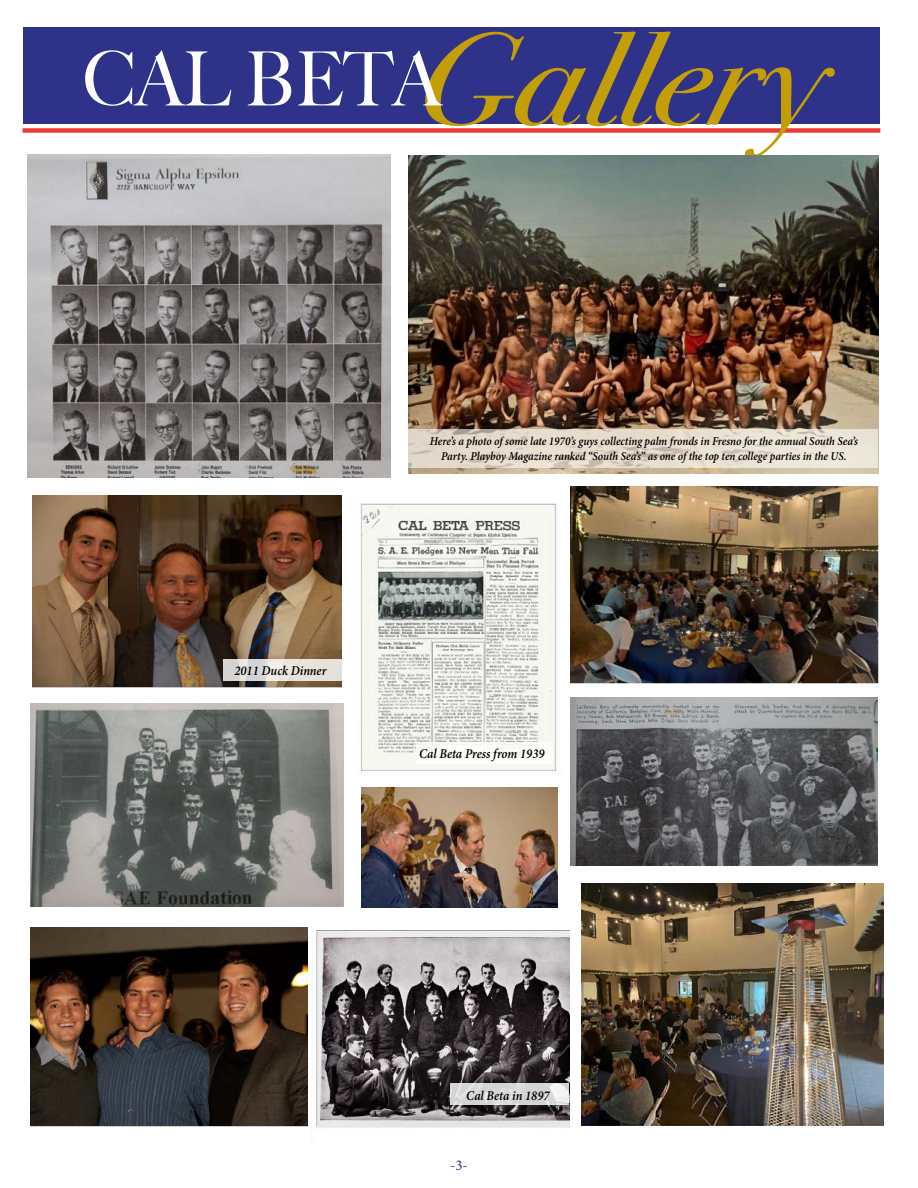
<style>
.page{position:relative;width:918px;height:1188px;background:#fff}
.page>*{position:absolute;margin:0;border:0;box-sizing:border-box;transform-origin:0 0}
.t1{font:500 75px "Big Caslon";color:#fff;scale:.9 1}
.t2{font:15px "Minion Pro";color:#2e3389}
.t3{font:italic 600 13.5px "Minion Pro";color:#000;scale:.92 1}
.t4{font:italic 600 12px/14.4px "Minion Pro";letter-spacing:-.005em;color:#000;text-align:center;scale:.92 1}
</style>
<div class="page">
<div style="left:23px;top:28px;width:857px;height:96px;background:#2e3389"></div>
<div style="left:22px;top:128px;width:858px;height:5px;background:#ef3b36"></div>
<svg style="left:425px;top:31px;width:410px;height:125px"></svg>
<img style="left:581px;top:884px;width:303px;height:241px">
<img style="left:571px;top:487px;width:307px;height:196px">
<img style="left:409px;top:156px;width:469px;height:318px">
<img style="left:31px;top:927px;width:277px;height:199px">
<img style="left:362px;top:788px;width:196px;height:119px">
<img style="left:33px;top:495px;width:309px;height:192px">
<img style="left:316px;top:930px;width:253px;height:198px">
<img style="left:360px;top:503px;width:197px;height:268px">
<img style="left:28px;top:155px;width:363px;height:322px">
<img style="left:570px;top:697px;width:308px;height:168px">
<img style="left:31px;top:704px;width:313px;height:203px">
<svg style="left:409px;top:429px;width:469px;height:39px;background:#e4dbcd"></svg>
<svg style="left:223px;top:659px;width:119px;height:21px;background:#e3dfdb"></svg>
<svg style="left:451px;top:1084px;width:118px;height:21px;background:#dbdadb"></svg>
<div style="left:416px;top:742px;width:137px;height:22px;background:#fff"></div>
<h1 class="t1" style="left:83px;top:17px;width:399px">CAL BETA</h1>
<p class="t3" style="left:234px;top:661px;width:102px">2011 Duck Dinner</p>
<p class="t4" style="left:430px;top:434px;width:467px">Here’s a photo of some late 1970’s guys collecting palm fronds in Fresno for the annual South Sea’s<br>Party. Playboy Magazine ranked “South Sea’s” as one of the top ten college parties in the US.</p>
<p class="t3" style="left:419px;top:744px;width:138px">Cal Beta Press from 1939</p>
<p class="t3" style="left:466px;top:1086px;width:92px">Cal Beta in 1897</p>
<p class="t2" style="left:450px;top:1156px;width:19px">-3-</p>
</div>
